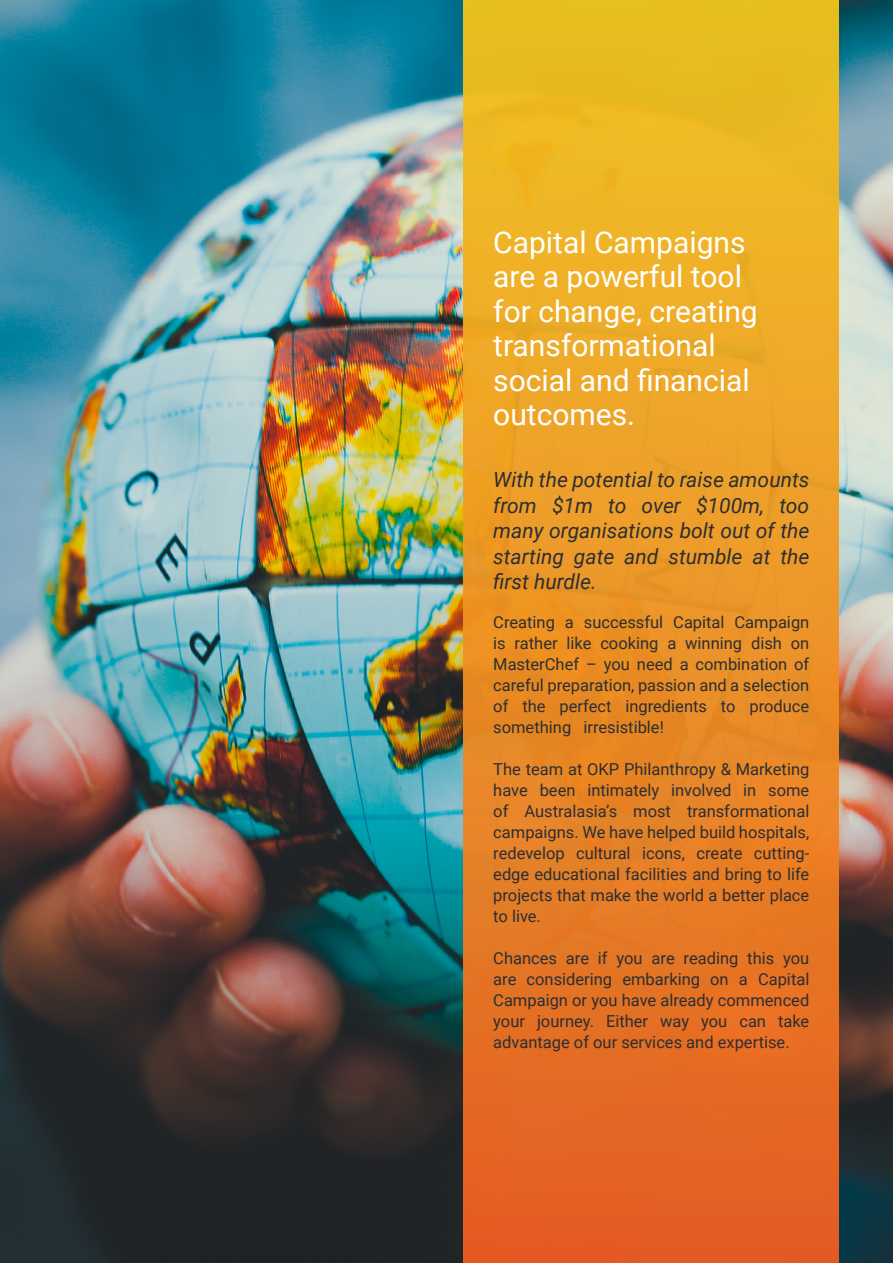
<style>
.page{position:relative;width:893px;height:1263px;background:#fff}
.page>*{position:absolute;margin:0;border:0;box-sizing:border-box;transform-origin:0 0}
.t1{font:30px/34.5px "Roboto";color:#fff}
.t2{font:italic 21px/25.5px "Roboto";color:#2b2e33;text-align:justify}
.t3{font:16.5px/21px "Roboto";color:#2b2e33;text-align:justify}
</style>
<div class="page">
<img style="left:0;top:0;width:893px;height:1263px">
<div style="left:463px;top:0;width:376px;height:1263px;background:linear-gradient(to bottom,#efc625,#e55c25)"></div>
<h1 class="t1" style="left:493px;top:223px;width:266px">Capital Campaigns are a powerful tool for change, creating transformational social and financial outcomes.</h1>
<p class="t2" style="left:493px;top:466px;width:318px">With the potential to raise amounts from $1m to over $100m, too many organisations bolt out of the starting gate and stumble at the first hurdle.</p>
<p class="t3" style="left:493px;top:611px;width:318px">Creating a successful Capital Campaign is rather like cooking a winning dish on MasterChef – you need a combination of careful preparation, passion and a selection of the perfect ingredients to produce something irresistible!</p>
<p class="t3" style="left:493px;top:758px;width:318px">The team at OKP Philanthropy &amp; Marketing have been intimately involved in some of Australasia’s most transformational campaigns. We have helped build hospitals, redevelop cultural icons, create cutting&shy;edge educational facilities and bring to life projects that make the world a better place to live.</p>
<p class="t3" style="left:493px;top:947px;width:318px">Chances are if you are reading this you are considering embarking on a Capital Campaign or you have already commenced your journey. Either way you can take advantage of our services and expertise.</p>
</div>
